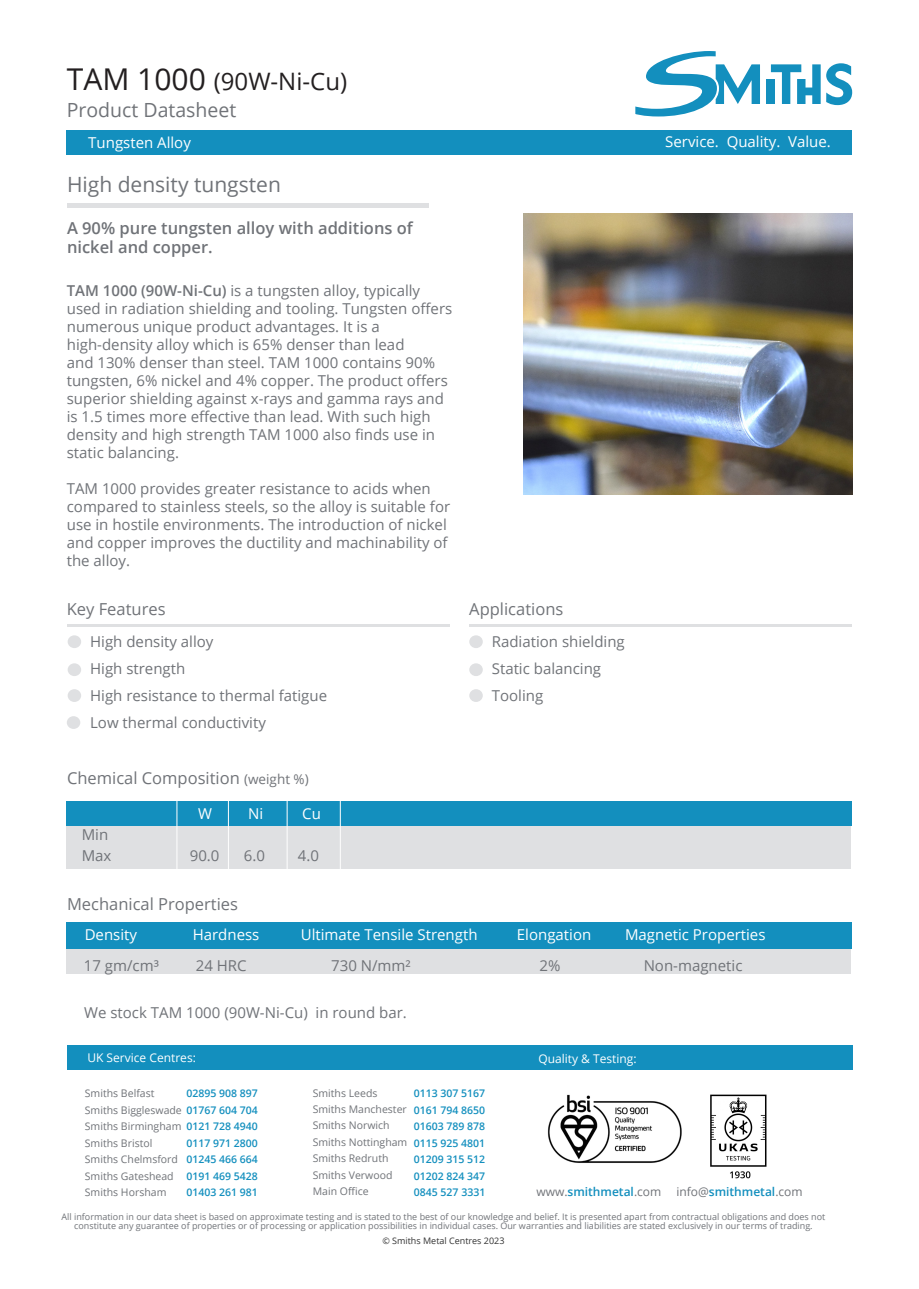
<style>
.page{position:relative;width:919px;height:1289px;background:#fff}
.page>*{position:absolute;margin:0;border:0;box-sizing:border-box;transform-origin:0 0}
.t1{font:24px "Open Sans";color:#231f20}
.t2{font:21px "Open Sans";color:#707378}
.t3{font:19.5px "Open Sans";color:#707378}
.t4{font:16.5px "Open Sans";color:#707378}
.t5{font:600 16.5px/19.5px "Open Sans";color:#707378}
.t6{font:15px/18px "Open Sans";color:#707378}
.t7{font:15px "Open Sans";color:#fff}
.t8{font:600 12px "Open Sans";color:#138fbe}
.t9{font:12px "Open Sans";color:#fff}
.t10{font:10.5px/16.5px "Open Sans";color:#707378}
.t11{font:600 10.5px/16.5px "Open Sans";color:#138fbe;text-align:justify}
.t12{font:600 10.5px "Open Sans";color:#138fbe}
.t13{font:9px/9px "Open Sans";color:#707378;text-align:center}
.t14{font:9px "Open Sans";color:#333}
.s1{font-size:30px}
.s2{font-weight:600}
.s3{font-size:13.5px}
.s4{font-weight:600;color:#138fbe}
.s5{font-weight:400;color:#707378}
</style>
<div class="page">
<div style="left:67px;top:130px;width:784px;height:25px;background:#138fbe"></div>
<hr style="left:67px;top:203px;width:361px;height:4px;background:#dfe0e2">
<svg style="left:635px;top:51px;width:125px;height:65px"></svg>
<div style="left:766px;top:79px;width:9px;height:25px;background:#138fbe"></div>
<svg style="left:770px;top:64px;width:50px;height:40px"></svg>
<svg style="left:826px;top:63px;width:26px;height:42px"></svg>
<div style="left:68px;top:635px;width:13px;height:13px;background:#dfe0e2;border-radius:50%"></div>
<div style="left:68px;top:663px;width:13px;height:13px;background:#dfe0e2;border-radius:50%"></div>
<div style="left:68px;top:689px;width:13px;height:13px;background:#dfe0e2;border-radius:50%"></div>
<hr style="left:67px;top:624px;width:383px;height:2px;background:#dfe0e2">
<div style="left:67px;top:813px;width:784px;height:55px;background:#dfe0e2"></div>
<div style="left:67px;top:800px;width:784px;height:25px;background:#138fbe"></div>
<div style="left:469px;top:635px;width:13px;height:13px;background:#dfe0e2;border-radius:50%"></div>
<div style="left:469px;top:663px;width:13px;height:13px;background:#dfe0e2;border-radius:50%"></div>
<div style="left:469px;top:689px;width:13px;height:13px;background:#dfe0e2;border-radius:50%"></div>
<hr style="left:176px;top:794px;width:1px;height:76px;background:#fff">
<img style="left:523px;top:214px;width:329px;height:281px">
<hr style="left:469px;top:624px;width:383px;height:2px;background:#dfe0e2">
<div style="left:67px;top:716px;width:13px;height:13px;background:#dfe0e2;border-radius:50%"></div>
<div style="left:67px;top:934px;width:784px;height:40px;background:#dfe0e2"></div>
<div style="left:67px;top:921px;width:784px;height:27px;background:#138fbe"></div>
<hr style="left:228px;top:794px;width:1px;height:76px;background:#fff">
<hr style="left:287px;top:796px;width:1px;height:76px;background:#fff">
<hr style="left:340px;top:795px;width:1px;height:76px;background:#fff">
<div style="left:67px;top:1044px;width:785px;height:25px;background:#138fbe"></div>
<img style="left:547px;top:1094px;width:220px;height:85px">
<h1 class="t1" style="left:67px;top:65px;width:282px"><span class="s1">TAM 1000</span> (90W-Ni-Cu)</h1>
<h3 class="t3" style="left:67px;top:96px;width:171px">Product Datasheet</h3>
<p class="t7" style="left:88px;top:132px;width:104px">Tungsten Alloy</p>
<h2 class="t2" style="left:67px;top:169px;width:215px">High density tungsten</h2>
<p class="t5" style="left:67px;top:218px;width:347px">A 90% pure tungsten alloy with additions of nickel and copper.</p>
<p class="t6" style="left:67px;top:281px;width:387px"><span class="s2">TAM 1000 (90W-Ni-Cu)</span> is a tungsten alloy, typically used in radiation shielding and tooling. Tungsten offers numerous unique product advantages. It is a high-density alloy which is 65% denser than lead<br>and 130% denser than steel. TAM 1000 contains 90% tungsten, 6% nickel and 4% copper. The product offers superior shielding against x-rays and gamma rays and is 1.5 times more effective than lead. With such high density and high strength TAM 1000 also finds use in static balancing.</p>
<p class="t6" style="left:67px;top:479px;width:385px">TAM 1000 provides greater resistance to acids when compared to stainless steels, so the alloy is suitable for use in hostile environments. The introduction of nickel and copper improves the ductility and machinability of the alloy.</p>
<p class="t4" style="left:67px;top:598px;width:100px">Key Features</p>
<p class="t6" style="left:90px;top:628px;width:238px;line-height:27px">High density alloy<br>High strength<br>High resistance to thermal fatigue<br>Low thermal conductivity</p>
<p class="t4" style="left:67px;top:766px;width:243px">Chemical Composition <span class="s3">(weight %)</span></p>
<p class="t6" style="left:82px;top:824px;width:31px;line-height:21px">Min<br>Max</p>
<p class="t7" style="left:198px;top:803px;width:15px">W</p>
<p class="t7" style="left:248px;top:803px;width:17px">Ni</p>
<p class="t7" style="left:302px;top:803px;width:20px">Cu</p>
<p class="t6" style="left:190px;top:846px;width:31px">90.0</p>
<p class="t6" style="left:244px;top:846px;width:23px">6.0</p>
<p class="t6" style="left:298px;top:846px;width:23px">4.0</p>
<p class="t4" style="left:67px;top:892px;width:172px">Mechanical Properties</p>
<p class="t4" style="left:469px;top:598px;width:96px">Applications</p>
<p class="t6" style="left:491px;top:628px;width:134px;line-height:27px">Radiation shielding<br>Static balancing<br>Tooling</p>
<p class="t7" style="left:665px;top:132px;width:167px">Service. Quality. Value.</p>
<p class="t7" style="left:85px;top:924px;width:54px">Density</p>
<p class="t7" style="left:193px;top:924px;width:68px">Hardness</p>
<p class="t7" style="left:301px;top:924px;width:178px">Ultimate Tensile Strength</p>
<p class="t7" style="left:517px;top:924px;width:76px">Elongation</p>
<p class="t7" style="left:625px;top:924px;width:142px">Magnetic Properties</p>
<p class="t6" style="left:84px;top:955px;width:77px">17 gm/cm³</p>
<p class="t6" style="left:196px;top:955px;width:52px">24 HRC</p>
<p class="t6" style="left:331px;top:955px;width:81px">730 N/mm²</p>
<p class="t6" style="left:539px;top:955px;width:22px">2%</p>
<p class="t6" style="left:643px;top:955px;width:100px">Non-magnetic</p>
<p class="t6" style="left:84px;top:1003px;width:324px">We stock TAM 1000 (90W-Ni-Cu) in round bar.</p>
<p class="t9" style="left:87px;top:1049px;width:110px">UK Service Centres:</p>
<p class="t9" style="left:538px;top:1050px;width:100px">Quality &amp; Testing:</p>
<p class="t10" style="left:85px;top:1084px;width:174px">Smiths Belfast<br>Smiths Biggleswade <span class="s4">01767 604 704<br></span>Smiths Birmingham<br>Smiths Bristol<br>Smiths Chelmsford<br>Smiths Gateshead<br>Smiths Horsham</p>
<p class="t10" style="left:313px;top:1084px;width:96px">Smiths Leeds<br>Smiths Manchester<br>Smiths Norwich<br>Smiths Nottingham<br>Smiths Redruth<br>Smiths Verwood<br>Main Office</p>
<p class="t11" style="left:414px;top:1084px;width:73px">0113 307 5167<br>0161 794 8650<br>01603 789 878<br>0115 925 4801<br>01209 315 512<br>01202 824 347</p>
<p class="t12" style="left:414px;top:1185px;width:73px">0845 527 3331</p>
<p class="t8" style="left:536px;top:1182px;width:126px"><span class="s5">www.</span>smithmetal<span class="s5">.com</span></p>
<p class="t8" style="left:676px;top:1183px;width:128px"><span class="s5">info@</span>smithmetal<span class="s5">.com</span></p>
<p class="t11" style="left:186px;top:1084px;width:73px">02895 908 897</p>
<p class="t11" style="left:186px;top:1117px;width:73px">0121 728 4940<br>0117 971 2800<br>01245 466 664<br>0191 469 5428<br>01403 261 981</p>
<p class="t13" style="left:61px;top:1211px;width:765px">All information in our data sheet is based on approximate testing and is stated to the best of our knowledge and belief. It is presented apart from contractual obligations and does not constitute any guarantee of properties or of processing or application possibilities in individual cases. Our warranties and liabilities are stated exclusively in our terms of trading.</p>
<p class="t14" style="left:382px;top:1234px;width:124px">© Smiths Metal Centres 2023</p>
</div>
